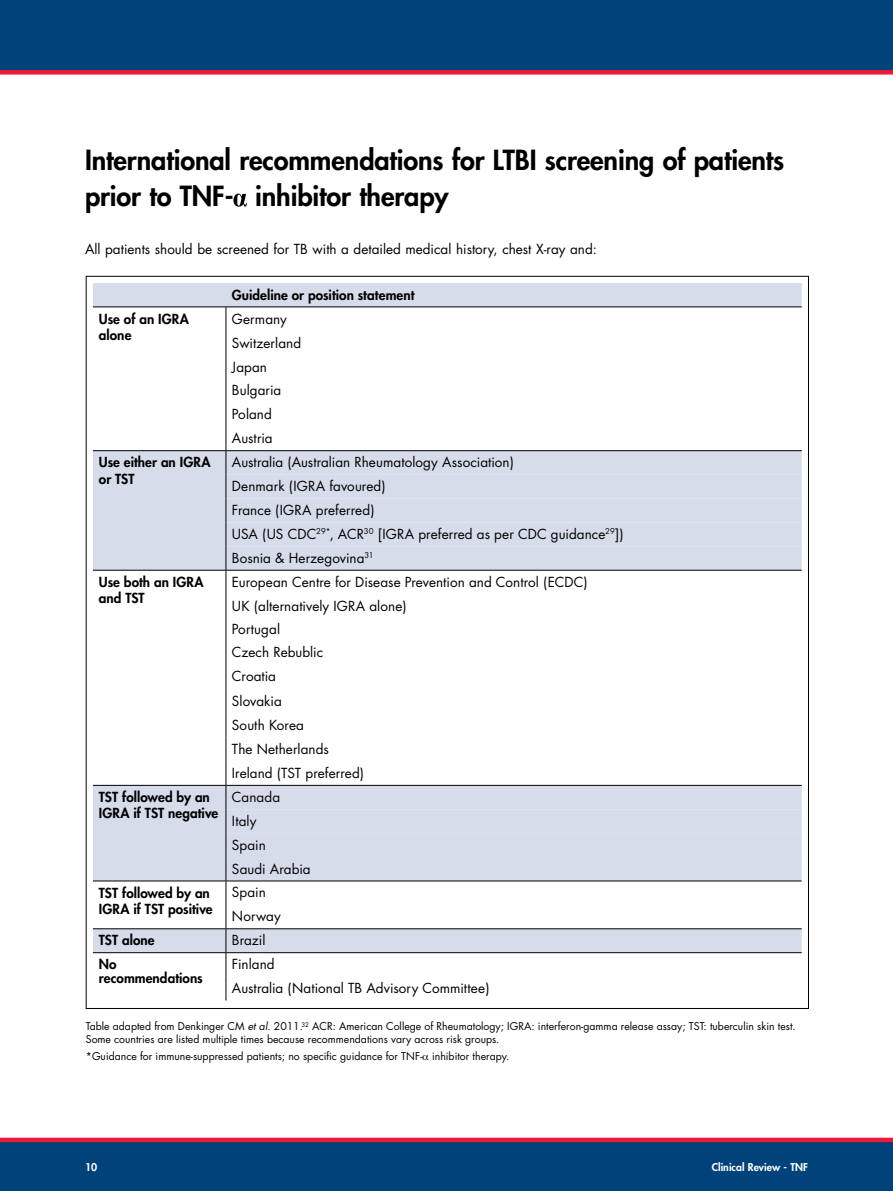
<style>
.page{position:relative;width:893px;height:1191px;background:#fff}
.page>*{position:absolute;margin:0;border:0;box-sizing:border-box;transform-origin:0 0}
.t1{font:800 27px/36px "Futura";letter-spacing:-.005em;color:#000}
.t2{font:13.5px/23.9px "Futura";color:#000}
.t3{font:800 13.5px/16.2px "Futura";letter-spacing:.005em;color:#000}
.t4{font:10.5px/12.6px "Futura";color:#000}
.t5{font:800 10.5px "Futura";color:#fff}
.s1{font-family:"Futura Std";font-style:italic}
</style>
<div class="page">
<div style="left:0;top:0;width:893px;height:72px;background:#00427a"></div>
<div style="left:0;top:1140px;width:893px;height:51px;background:#00427a"></div>
<div style="left:0;top:70px;width:893px;height:5px;background:#ed1a3b"></div>
<div style="left:0;top:1137px;width:893px;height:5px;background:#ed1a3b"></div>
<svg style="left:93px;top:283px;width:709px;height:669px"></svg>
<svg style="left:227px;top:474px;width:575px;height:406px"></svg>
<hr style="left:93px;top:306px;width:133px;height:1px;background:#000">
<hr style="left:226px;top:306px;width:576px;height:1px;background:#000">
<hr style="left:93px;top:450px;width:133px;height:1px;background:#000">
<hr style="left:226px;top:450px;width:576px;height:1px;background:#000">
<hr style="left:93px;top:570px;width:133px;height:1px;background:#000">
<hr style="left:226px;top:570px;width:576px;height:1px;background:#000">
<hr style="left:93px;top:785px;width:133px;height:1px;background:#000">
<hr style="left:226px;top:785px;width:576px;height:1px;background:#000">
<hr style="left:93px;top:880px;width:133px;height:1px;background:#000">
<hr style="left:226px;top:880px;width:576px;height:1px;background:#000">
<hr style="left:93px;top:928px;width:133px;height:1px;background:#000">
<hr style="left:226px;top:928px;width:576px;height:1px;background:#000">
<hr style="left:93px;top:952px;width:133px;height:1px;background:#000">
<hr style="left:226px;top:952px;width:576px;height:1px;background:#000">
<svg style="left:226px;top:307px;width:1px;height:693px"></svg>
<svg style="left:233px;top:193px;width:14px;height:14px"></svg>
<h1 class="t1" style="left:85px;top:142px;width:701px">International recommendations for LTBI screening of patients prior to TNF- inhibitor therapy</h1>
<p class="t2" style="left:85px;top:237px;width:513px">All patients should be screened for TB with a detailed medical history, chest X-ray and:</p>
<p class="t3" style="left:232px;top:287px;width:184px">Guideline or position statement</p>
<p class="t3" style="left:99px;top:311px;width:92px">Use of an IGRA alone</p>
<p class="t2" style="left:232px;top:307px;width:71px">Germany<br>Switzerland<br>Japan<br>Bulgaria<br>Poland<br>Austria</p>
<p class="t3" style="left:99px;top:454px;width:113px">Use either an IGRA or TST</p>
<p class="t2" style="left:232px;top:450px;width:393px">Australia (Australian Rheumatology Association)<br>Denmark (IGRA favoured)<br>France (IGRA preferred)<br>USA (US CDC<sup>29*</sup>, ACR<sup>30</sup> [IGRA preferred as per CDC guidance<sup>29</sup>])<br>Bosnia &amp; Herzegovina<sup>31</sup></p>
<p class="t3" style="left:99px;top:574px;width:106px">Use both an IGRA and TST</p>
<p class="t2" style="left:232px;top:570px;width:357px">European Centre for Disease Prevention and Control (ECDC)<br>UK (alternatively IGRA alone)<br>Portugal</p>
<p class="t2" style="left:232px;top:640px;width:93px">Czech Rebublic<br>Croatia</p>
<p class="t2" style="left:232px;top:689px;width:134px">Slovakia<br>South Korea<br>The Netherlands<br>Ireland (TST preferred)</p>
<p class="t3" style="left:99px;top:789px;width:121px">TST followed by an<br>IGRA if TST negative</p>
<p class="t2" style="left:232px;top:785px;width:80px">Canada<br>Italy<br>Spain<br>Saudi Arabia</p>
<p class="t3" style="left:99px;top:884px;width:115px">TST followed by an<br>IGRA if TST positive</p>
<p class="t2" style="left:232px;top:880px;width:50px">Spain<br>Norway</p>
<p class="t3" style="left:99px;top:932px;width:57px">TST alone</p>
<p class="t2" style="left:232px;top:928px;width:35px">Brazil</p>
<p class="t3" style="left:99px;top:957px;width:105px;line-height:13.5px">No recommendations</p>
<p class="t2" style="left:232px;top:952px;width:259px">Finland<br>Australia (National TB Advisory Committee)</p>
<p class="t4" style="left:86px;top:1020px;width:711px">Table adapted from Denkinger CM <span class="s1">et al</span>. 2011.<sup>32</sup> ACR: American College of Rheumatology; IGRA: interferon-gamma release assay; TST: tuberculin skin test.<br>Some countries are listed multiple times because recommendations vary across risk groups.</p>
<p class="t4" style="left:86px;top:1049px;width:425px">*Guidance for immune-suppressed patients; no specific guidance for TNF- inhibitor therapy.</p>
<p class="t5" style="left:85px;top:1160px;width:14px">10</p>
<p class="t5" style="left:712px;top:1160px;width:98px">Clinical Review - TNF</p>
</div>
